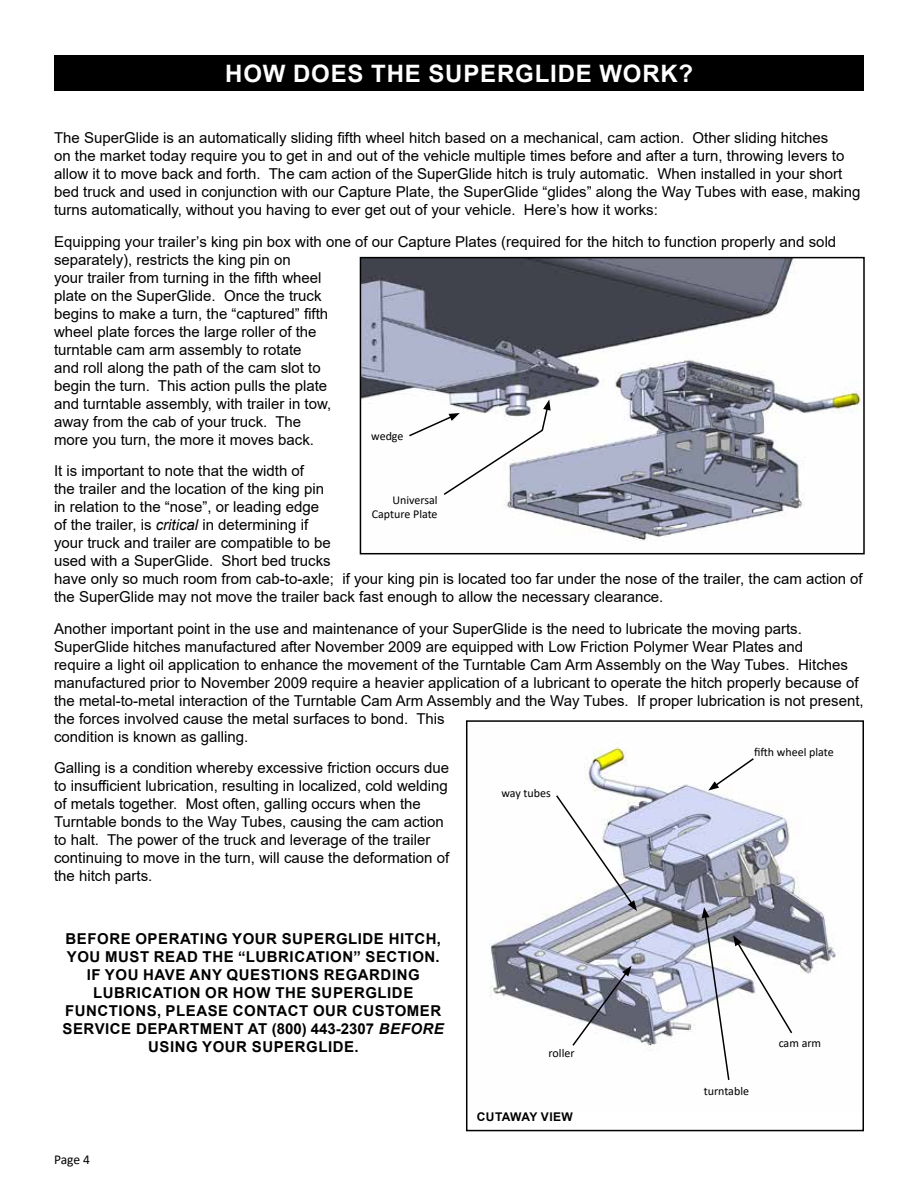
<style>
.page{position:relative;width:918px;height:1188px;background:#fff}
.page>*{position:absolute;margin:0;border:0;box-sizing:border-box;transform-origin:0 0}
.t1{font:700 24px "Arial";letter-spacing:.035em;color:#fff}
.t2{font:15px/18px "Arial";color:#000}
.t3{font:700 15px/18px "Arial";letter-spacing:.035em;color:#000;text-align:center}
.t4{font:13.5px "Calibri";color:#000}
.t5{font:12px/14.4px "Calibri";color:#000;text-align:right}
.t6{font:700 12px "Arial";letter-spacing:.035em;color:#000}
.s1{font-style:italic}
</style>
<div class="page">
<div style="left:54px;top:55px;width:810px;height:36px;background:#000"></div>
<img style="left:489px;top:747px;width:347px;height:304px">
<div style="left:466px;top:720px;width:398px;height:411px;border:2px solid #000"></div>
<svg style="left:702px;top:907px;width:92px;height:173px"></svg>
<svg style="left:555px;top:794px;width:82px;height:117px"></svg>
<img style="left:363px;top:260px;width:498px;height:282px">
<div style="left:360px;top:257px;width:505px;height:297px;border:2px solid #000"></div>
<svg style="left:407px;top:400px;width:144px;height:96px"></svg>
<svg style="left:571px;top:966px;width:60px;height:81px"></svg>
<svg style="left:708px;top:757px;width:47px;height:34px"></svg>
<h1 class="t1" style="left:225px;top:56px;width:469px">HOW DOES THE SUPERGLIDE WORK?</h1>
<p class="t2" style="left:54px;top:129px;width:808px">The SuperGlide is an automatically sliding fifth wheel hitch based on a mechanical, cam action. Other sliding hitches<br>on the market today require you to get in and out of the vehicle multiple times before and after a turn, throwing levers to allow it to move back and forth. The cam action of the SuperGlide hitch is truly automatic. When installed in your short bed truck and used in conjunction with our Capture Plate, the SuperGlide “glides” along the Way Tubes with ease, making turns automatically, without you having to ever get out of your vehicle. Here’s how it works:</p>
<p class="t2" style="left:54px;top:232px;width:784px">Equipping your trailer’s king pin box with one of our Capture Plates (required for the hitch to function properly and sold separately), restricts the king pin on<br>your trailer from turning in the fifth wheel<br>plate on the SuperGlide. Once the truck<br>begins to make a turn, the “captured” fifth<br>wheel plate forces the large roller of the<br>turntable cam arm assembly to rotate<br>and roll along the path of the cam slot to<br>begin the turn. This action pulls the plate<br>and turntable assembly, with trailer in tow,<br>away from the cab of your truck. The<br>more you turn, the more it moves back.</p>
<p class="t2" style="left:54px;top:462px;width:810px">It is important to note that the width of<br>the trailer and the location of the king pin<br>in relation to the “nose”, or leading edge<br>of the trailer, is <span class="s1">critical</span> in determining if<br>your truck and trailer are compatible to be<br>used with a SuperGlide. Short bed trucks<br>have only so much room from cab-to-axle; if your king pin is located too far under the nose of the trailer, the cam action of the SuperGlide may not move the trailer back fast enough to allow the necessary clearance.</p>
<p class="t2" style="left:54px;top:619px;width:811px">Another important point in the use and maintenance of your SuperGlide is the need to lubricate the moving parts.<br>SuperGlide hitches manufactured after November 2009 are equipped with Low Friction Polymer Wear Plates and<br>require a light oil application to enhance the movement of the Turntable Cam Arm Assembly on the Way Tubes. Hitches manufactured prior to November 2009 require a heavier application of a lubricant to operate the hitch properly because of the metal-to-metal interaction of the Turntable Cam Arm Assembly and the Way Tubes. If proper lubrication is not present, the forces involved cause the metal surfaces to bond. This<br>condition is known as galling.</p>
<p class="t2" style="left:54px;top:759px;width:397px">Galling is a condition whereby excessive friction occurs due to insufficient lubrication, resulting in localized, cold welding of metals together. Most often, galling occurs when the Turntable bonds to the Way Tubes, causing the cam action to halt. The power of the truck and leverage of the trailer continuing to move in the turn, will cause the deformation of the hitch parts.</p>
<p class="t5" style="left:371px;top:428px;width:34px">wedge</p>
<p class="t5" style="left:372px;top:493px;width:67px">Universal<br>Capture Plate</p>
<p class="t5" style="left:754px;top:745px;width:81px">fifth wheel plate</p>
<p class="t5" style="left:501px;top:785px;width:51px">way tubes</p>
<p class="t3" style="left:63px;top:930px;width:383px">BEFORE OPERATING YOUR SUPERGLIDE HITCH, YOU MUST READ THE “LUBRICATION” SECTION.<br>IF YOU HAVE ANY QUESTIONS REGARDING LUBRICATION OR HOW THE SUPERGLIDE FUNCTIONS, PLEASE CONTACT OUR CUSTOMER SERVICE DEPARTMENT AT (800) 443-2307 <span class="s1">BEFORE </span>USING YOUR SUPERGLIDE.</p>
<p class="t4" style="left:54px;top:1150px;width:38px">Page 4</p>
<p class="t5" style="left:549px;top:1046px;width:27px">roller</p>
<p class="t6" style="left:477px;top:1109px;width:98px">CUTAWAY VIEW</p>
<p class="t5" style="left:704px;top:1084px;width:47px">turntable</p>
<p class="t5" style="left:779px;top:1036px;width:44px">cam arm</p>
</div>
